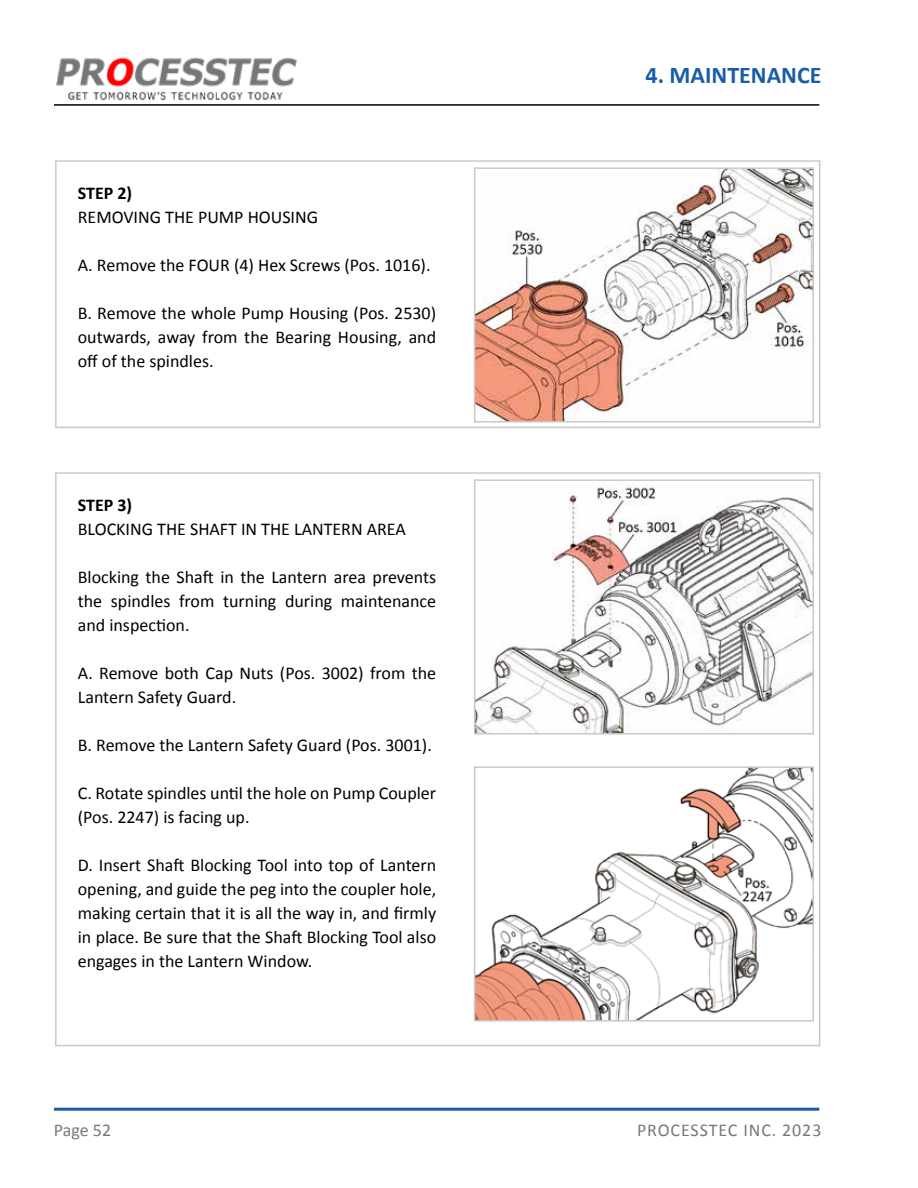
<style>
.page{position:relative;width:918px;height:1188px;background:#fff}
.page>*{position:absolute;margin:0;border:0;box-sizing:border-box;transform-origin:0 0}
.t1{font:700 24px "Calibri";color:#195da9}
.t2{font:18px/24px "Calibri";color:#000;text-align:justify}
.t3{font:18px "Calibri";letter-spacing:.05em;color:#787878}
.t4{font:700 18px "Calibri";color:#000}
</style>
<div class="page">
<hr style="left:54px;top:104px;width:765px;height:2px;background:#000">
<img style="left:56px;top:57px;width:241px;height:44px">
<hr style="left:54px;top:1108px;width:765px;height:3px;background:#195da9">
<div style="left:55px;top:160px;width:765px;height:268px;border:2px solid #c8c8c8"></div>
<img style="left:477px;top:170px;width:334px;height:250px">
<div style="left:474px;top:167px;width:340px;height:256px;border:2px solid #c8c8c8"></div>
<img style="left:477px;top:482px;width:334px;height:250px">
<div style="left:474px;top:479px;width:340px;height:256px;border:2px solid #c8c8c8"></div>
<img style="left:477px;top:769px;width:334px;height:250px">
<div style="left:474px;top:766px;width:340px;height:256px;border:2px solid #c8c8c8"></div>
<p class="t4" style="left:78px;top:181px;width:56px">STEP 2)</p>
<p class="t2" style="left:78px;top:205px;width:242px">REMOVING THE PUMP HOUSING</p>
<p class="t2" style="left:78px;top:253px;width:354px">A. Remove the FOUR (4) Hex Screws (Pos. 1016).</p>
<p class="t2" style="left:78px;top:301px;width:360px">B. Remove the whole Pump Housing (Pos. 2530) outwards, away from the Bearing Housing, and off of the spindles.</p>
<p class="t4" style="left:78px;top:493px;width:56px">STEP 3)</p>
<p class="t2" style="left:78px;top:517px;width:330px">BLOCKING THE SHAFT IN THE LANTERN AREA</p>
<p class="t2" style="left:78px;top:565px;width:360px">Blocking the Shaft in the Lantern area prevents the spindles from turning during maintenance and inspection.</p>
<p class="t2" style="left:78px;top:661px;width:360px">A. Remove both Cap Nuts (Pos. 3002) from the<br>Lantern Safety Guard.</p>
<p class="t2" style="left:78px;top:733px;width:356px">B. Remove the Lantern Safety Guard (Pos. 3001).</p>
<p class="t2" style="left:78px;top:781px;width:360px">C. Rotate spindles until the hole on Pump Coupler (Pos. 2247) is facing up.</p>
<p class="t2" style="left:78px;top:853px;width:360px">D. Insert Shaft Blocking Tool into top of Lantern opening, and guide the peg into the coupler hole, making certain that it is all the way in, and firmly in place. Be sure that the Shaft Blocking Tool also engages in the Lantern Window.</p>
<h1 class="t1" style="left:646px;top:58px;width:177px">4. MAINTENANCE</h1>
<p class="t3" style="left:54px;top:1117px;width:59px">Page 52</p>
<p class="t3" style="left:637px;top:1117px;width:186px">PROCESSTEC INC. 2023</p>
</div>
